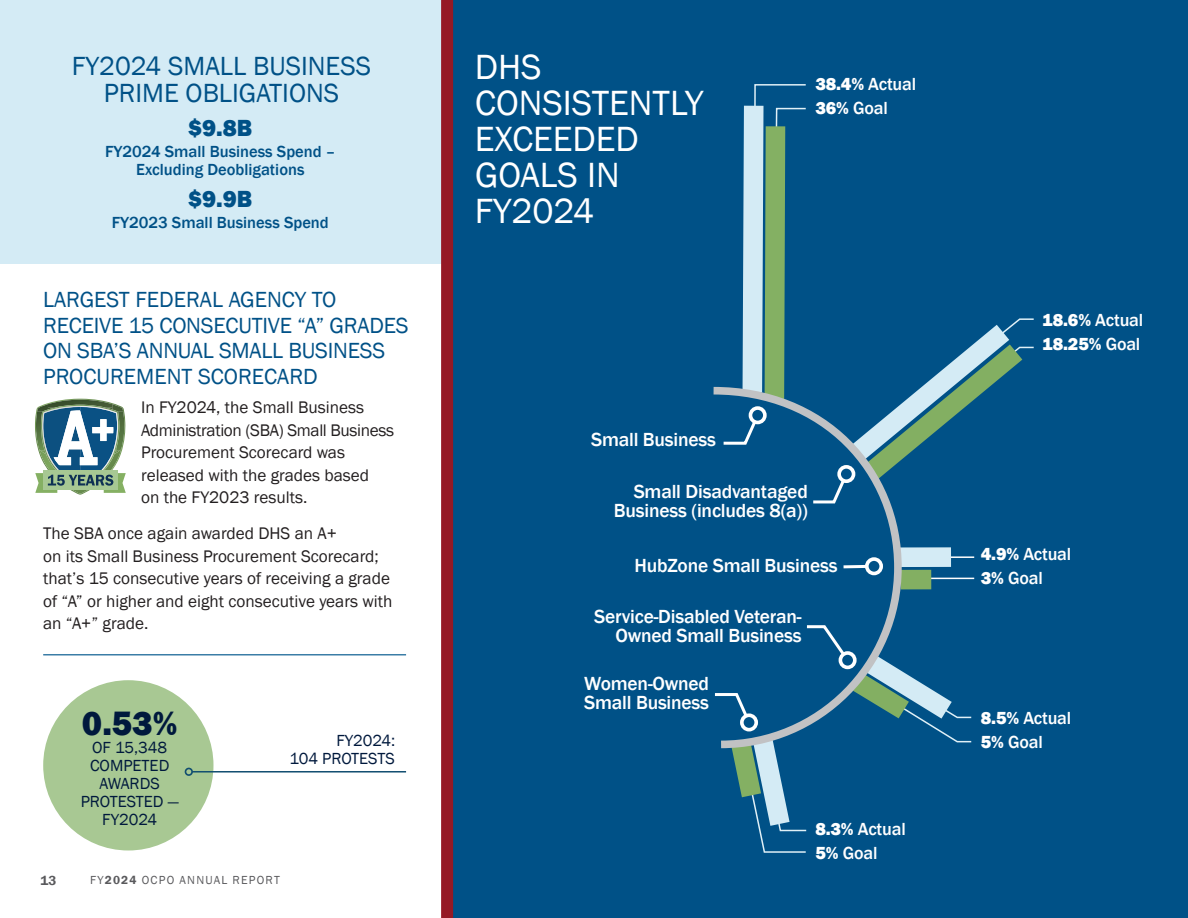
<style>
.page{position:relative;width:1188px;height:918px;background:#fff}
.page>*{position:absolute;margin:0;border:0;box-sizing:border-box;transform-origin:0 0}
.t1{font:36px/36px "Franklin Gothic";color:#fff}
.t2{font:800 34.8px "Franklin Gothic";color:#00193d}
.t3{font:27px/27px "Franklin Gothic";color:#005187;text-align:center}
.t4{font:800 24px "Franklin Gothic";color:#005187}
.t5{font:22.5px/25.5px "Franklin Gothic";letter-spacing:-.01em;color:#005187}
.t6{font:500 19.5px/19.5px "Franklin Gothic";letter-spacing:-.01em;color:#fff;text-align:right}
.t7{font:500 18px "Franklin Gothic";letter-spacing:-.01em;color:#fff}
.t8{font:800 18px "Franklin Gothic";color:#fff}
.t9{font:17.25px/22.5px "Franklin Gothic";color:#231f20}
.t10{font:500 16.5px/18px "Franklin Gothic";color:#005187;text-align:center}
.t11{font:16.5px/18px "Franklin Gothic";color:#00193d;text-align:right}
.t12{font:600 13.5px "Franklin Gothic";color:#5a5a5d}
.t13{font:12px "Franklin Gothic";letter-spacing:.1em;color:#5a5a5d}
.s1{font-weight:600}
.s2{font-weight:800}
.s3{font-weight:500}
</style>
<div class="page">
<div style="left:447px;top:0;width:741px;height:918px;background:#005187"></div>
<div style="left:0;top:0;width:443px;height:264px;background:#d4ebf5"></div>
<div style="left:441px;top:0;width:12px;height:918px;background:#951925"></div>
<svg style="left:35px;top:399px;width:91px;height:96px"></svg>
<hr style="left:908px;top:556px;width:66px;height:2px;background:#fff">
<hr style="left:908px;top:578px;width:66px;height:1px;background:#fff">
<hr style="left:43px;top:654px;width:363px;height:2px;background:#3b7da6">
<div style="left:43px;top:680px;width:170px;height:170px;background:#a8c893;border-radius:50%"></div>
<hr style="left:192px;top:771px;width:214px;height:2px;background:#114e70">
<div style="left:185px;top:768px;width:8px;height:8px;border:2px solid #114e70;border-radius:50%"></div>
<div style="left:900px;top:547px;width:51px;height:20px;background:#d4ebf5"></div>
<div style="left:901px;top:570px;width:30px;height:19px;background:#83af62"></div>
<svg style="left:713px;top:386px;width:193px;height:238px"></svg>
<svg style="left:714px;top:624px;width:258px;height:229px"></svg>
<div style="left:839px;top:651px;width:18px;height:18px;border:4px solid #fff;border-radius:50%"></div>
<svg style="left:721px;top:84px;width:313px;height:421px"></svg>
<div style="left:749px;top:406px;width:18px;height:18px;border:4px solid #fff;border-radius:50%"></div>
<hr style="left:844px;top:565px;width:23px;height:3px;background:#fff">
<div style="left:865px;top:557px;width:18px;height:18px;border:4px solid #fff;border-radius:50%"></div>
<h4 class="t3" style="left:72px;top:53px;width:301px">FY2024 SMALL BUSINESS<br>PRIME OBLIGATIONS</h4>
<p class="t4" style="left:188px;top:112px;width:66px">$9.8B</p>
<p class="t10" style="left:105px;top:143px;width:232px">FY2024 Small Business Spend –<br>Excluding Deobligations</p>
<p class="t4" style="left:188px;top:183px;width:66px">$9.9B</p>
<p class="t10" style="left:112px;top:214px;width:219px">FY2023 Small Business Spend</p>
<h4 class="t5" style="left:43px;top:288px;width:367px">LARGEST FEDERAL AGENCY TO<br>RECEIVE 15 CONSECUTIVE “A” GRADES<br>ON SBA’S ANNUAL SMALL BUSINESS<br>PROCUREMENT SCORECARD</h4>
<p class="t9" style="left:141px;top:396px;width:255px">In FY2024, the Small Business<br>Administration (SBA) Small Business<br>Procurement Scorecard was released with the grades based<br>on the FY2023 results.</p>
<p class="t9" style="left:43px;top:522px;width:351px">The SBA once again awarded DHS an A+<br>on its Small Business Procurement Scorecard; that’s 15 consecutive years of receiving a grade of “A” or higher and eight consecutive years with an “A+” grade.</p>
<p class="t2" style="left:82px;top:701px;width:97px">0.53%</p>
<p class="t11" style="left:81px;top:739px;width:99px;text-align:center">OF 15,348<br>COMPETED<br>AWARDS<br>PROTESTED —<br>FY2024</p>
<p class="t11" style="left:290px;top:732px;width:107px">FY2024:<br>104 PROTESTS</p>
<p class="t12" style="left:40px;top:873px;width:18px">13</p>
<p class="t13" style="left:90px;top:873px;width:191px">FY<span class="s1">2024</span> OCPO ANNUAL REPORT</p>
<h4 class="t1" style="left:475px;top:50px;width:230px">DHS<br>CONSISTENTLY<br>EXCEEDED<br>GOALS IN<br>FY2024</h4>
<p class="t7" style="left:815px;top:73px;width:102px"><span class="s2">38.4%</span> Actual</p>
<p class="t7" style="left:815px;top:97px;width:74px"><span class="s2">36%</span> Goal</p>
<h5 class="t6" style="left:591px;top:429px;width:127px">Small Business</h5>
<h5 class="t6" style="left:614px;top:482px;width:195px">Small Disadvantaged<br>Business (includes 8(a))</h5>
<h5 class="t6" style="left:634px;top:556px;width:205px">HubZone Small Business</h5>
<h5 class="t6" style="left:594px;top:607px;width:209px">Service-Disabled Veteran-<br>Owned Small Business</h5>
<h5 class="t6" style="left:584px;top:674px;width:127px;text-align:left">Women-Owned<br>Small Business</h5>
<p class="t7" style="left:815px;top:818px;width:92px"><span class="s2">8.3%</span> Actual</p>
<p class="t7" style="left:815px;top:842px;width:63px"><span class="s2">5%</span> Goal</p>
<p class="t7" style="left:1042px;top:309px;width:102px"><span class="s2">18.6%</span> Actual</p>
<p class="t8" style="left:1042px;top:332px;width:100px">18.25% <span class="s3">Goal</span></p>
<p class="t7" style="left:981px;top:543px;width:92px"><span class="s2">4.9%</span> Actual</p>
<p class="t7" style="left:981px;top:567px;width:63px"><span class="s2">3%</span> Goal</p>
<p class="t7" style="left:981px;top:707px;width:92px"><span class="s2">8.5%</span> Actual</p>
<p class="t7" style="left:981px;top:731px;width:63px"><span class="s2">5%</span> Goal</p>
</div>
